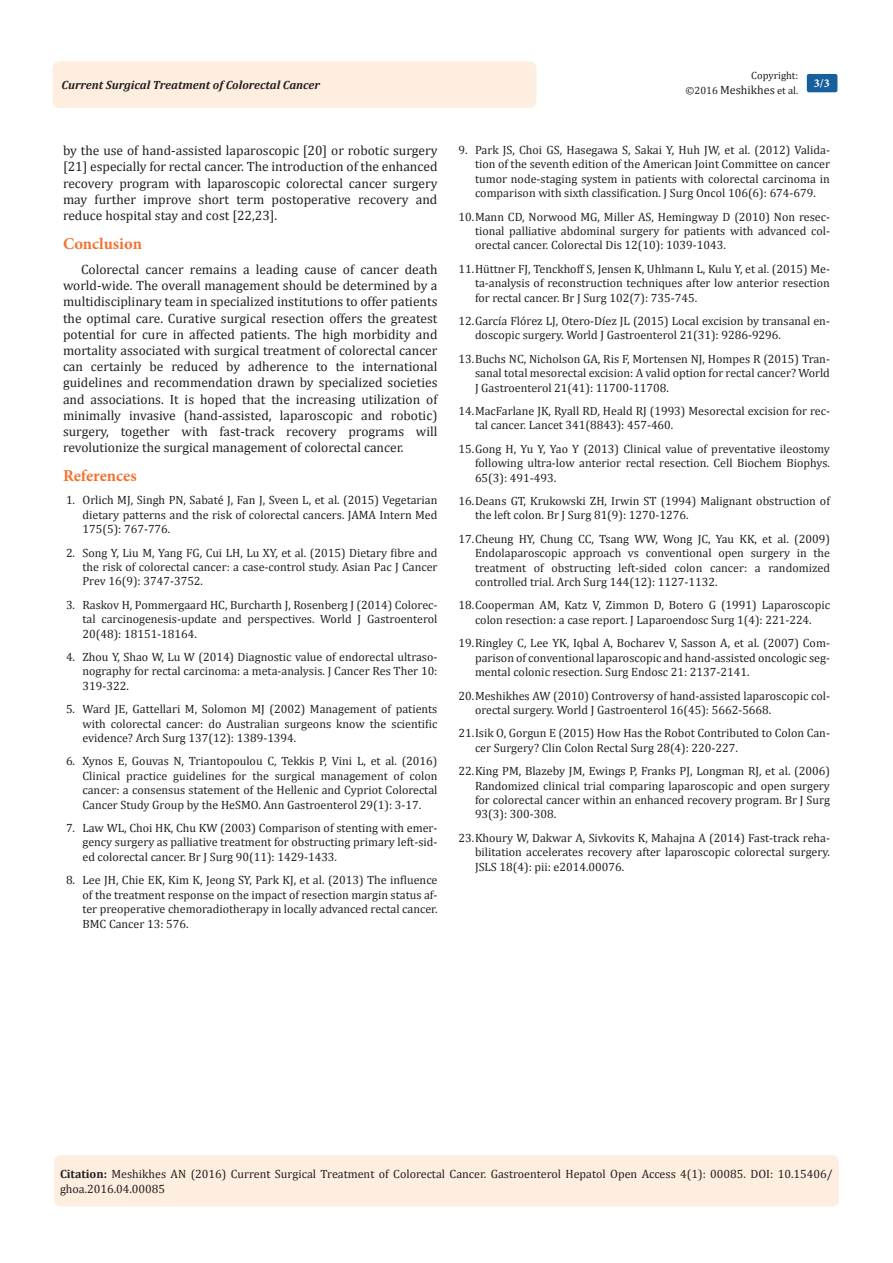
<style>
.page{position:relative;width:893px;height:1263px;background:#fff}
.page>*{position:absolute;margin:0;border:0;box-sizing:border-box;transform-origin:0 0}
.t1{font:700 16.5px "Minion Pro";letter-spacing:-.005em;color:#f37331}
.t2{font:13.5px/16.2px "Cambria";color:#231f20;text-align:justify}
.Citation{font:12px/14.4px "Cambria";color:#231f20;text-align:justify}
.t3{font:italic 700 12px "Cambria";color:#231f20}
.t4{font:700 12px "Minion Pro";color:#fff}
.t5{font:10.5px/14.4px "Cambria";color:#231f20;text-align:right}
.s1{font-size:12px}
.s2{font-weight:700}
</style>
<div class="page">
<div style="left:54px;top:1155px;width:785px;height:51px;background:#feeee0;border-radius:7px"></div>
<div style="left:53px;top:61px;width:484px;height:47px;background:#feeee0;border-radius:8px"></div>
<div style="left:807px;top:74px;width:30px;height:18px;background:#18609d;border-radius:2px"></div>
<p class="t5" style="left:686px;top:68px;width:114px">Copyright:<br>©2016 <span class="s1">Meshikhes</span> et al.</p>
<p class="t3" style="left:62px;top:77px;width:260px">Current Surgical Treatment of Colorectal Cancer</p>
<p class="t4" style="left:814px;top:75px;width:17px">3/3</p>
<p class="t2" style="left:63px;top:142px;width:376px">by the use of hand-assisted laparoscopic [20] or robotic surgery [21] especially for rectal cancer. The introduction of the enhanced recovery program with laparoscopic colorectal cancer surgery may further improve short term postoperative recovery and reduce hospital stay and cost [22,23].</p>
<p class="t1" style="left:63px;top:232px;width:81px">Conclusion</p>
<p class="t2" style="left:63px;top:261px;width:376px;text-indent:18px">Colorectal cancer remains a leading cause of cancer death world-wide. The overall management should be determined by a multidisciplinary team in specialized institutions to offer patients the optimal care. Curative surgical resection offers the greatest potential for cure in affected patients. The high morbidity and mortality associated with surgical treatment of colorectal cancer can certainly be reduced by adherence to the international guidelines and recommendation drawn by specialized societies and associations. It is hoped that the increasing utilization of minimally invasive (hand-assisted, laparoscopic and robotic) surgery, together with fast-track recovery programs will revolutionize the surgical management of colorectal cancer.</p>
<p class="t1" style="left:63px;top:464px;width:75px">References</p>
<p class="Citation" style="left:82px;top:493px;width:356px;text-indent:-16px">1. Orlich MJ, Singh PN, Sabaté J, Fan J, Sveen L, et al. (2015) Vegetarian dietary patterns and the risk of colorectal cancers. JAMA Intern Med 175(5): 767-776.</p>
<p class="Citation" style="left:82px;top:545px;width:356px;text-indent:-16px">2. Song Y, Liu M, Yang FG, Cui LH, Lu XY, et al. (2015) Dietary fibre and the risk of colorectal cancer: a case-control study. Asian Pac J Cancer Prev 16(9): 3747-3752.</p>
<p class="Citation" style="left:82px;top:597px;width:356px;text-indent:-16px">3. Raskov H, Pommergaard HC, Burcharth J, Rosenberg J (2014) Colorec&shy;tal carcinogenesis-update and perspectives. World J Gastroenterol 20(48): 18151-18164.</p>
<p class="Citation" style="left:82px;top:650px;width:356px;text-indent:-16px">4. Zhou Y, Shao W, Lu W (2014) Diagnostic value of endorectal ultraso&shy;nography for rectal carcinoma: a meta-analysis. J Cancer Res Ther 10:<br>319-322.</p>
<p class="Citation" style="left:82px;top:702px;width:356px;text-indent:-16px">5. Ward JE, Gattellari M, Solomon MJ (2002) Management of patients with colorectal cancer: do Australian surgeons know the scientific evidence? Arch Surg 137(12): 1389-1394.</p>
<p class="Citation" style="left:82px;top:754px;width:356px;text-indent:-16px">6. Xynos E, Gouvas N, Triantopoulou C, Tekkis P, Vini L, et al. (2016)<br>Clinical practice guidelines for the surgical management of colon cancer: a consensus statement of the Hellenic and Cypriot Colorectal Cancer Study Group by the HeSMO. Ann Gastroenterol 29(1): 3-17.</p>
<p class="Citation" style="left:82px;top:821px;width:356px;text-indent:-16px">7. Law WL, Choi HK, Chu KW (2003) Comparison of stenting with emer&shy;gency surgery as palliative treatment for obstructing primary left-sid&shy;ed colorectal cancer. Br J Surg 90(11): 1429-1433.</p>
<p class="Citation" style="left:82px;top:873px;width:356px;text-indent:-16px">8. Lee JH, Chie EK, Kim K, Jeong SY, Park KJ, et al. (2013) The influence of the treatment response on the impact of resection margin status af&shy;ter preoperative chemoradiotherapy in locally advanced rectal cancer.<br>BMC Cancer 13: 576.</p>
<p class="Citation" style="left:475px;top:143px;width:356px;text-indent:-16px">9. Park JS, Choi GS, Hasegawa S, Sakai Y, Huh JW, et al. (2012) Valida&shy;tion of the seventh edition of the American Joint Committee on cancer tumor node-staging system in patients with colorectal carcinoma in comparison with sixth classification. J Surg Oncol 106(6): 674-679.</p>
<p class="Citation" style="left:475px;top:209px;width:356px;text-indent:-16px">10.Mann CD, Norwood MG, Miller AS, Hemingway D (2010) Non resec&shy;tional palliative abdominal surgery for patients with advanced col&shy;orectal cancer. Colorectal Dis 12(10): 1039-1043.</p>
<p class="Citation" style="left:475px;top:261px;width:356px;text-indent:-16px">11.Hüttner FJ, Tenckhoff S, Jensen K, Uhlmann L, Kulu Y, et al. (2015) Me&shy;ta-analysis of reconstruction techniques after low anterior resection for rectal cancer. Br J Surg 102(7): 735-745.</p>
<p class="Citation" style="left:475px;top:314px;width:356px;text-indent:-16px">12.García Flórez LJ, Otero-Díez JL (2015) Local excision by transanal en&shy;doscopic surgery. World J Gastroenterol 21(31): 9286-9296.</p>
<p class="Citation" style="left:475px;top:351px;width:356px;text-indent:-16px">13.Buchs NC, Nicholson GA, Ris F, Mortensen NJ, Hompes R (2015) Tran&shy;sanal total mesorectal excision: A valid option for rectal cancer? World J Gastroenterol 21(41): 11700-11708.</p>
<p class="Citation" style="left:475px;top:404px;width:356px;text-indent:-16px">14.MacFarlane JK, Ryall RD, Heald RJ (1993) Mesorectal excision for rec&shy;tal cancer. Lancet 341(8843): 457-460.</p>
<p class="Citation" style="left:475px;top:441px;width:356px;text-indent:-16px">15.Gong H, Yu Y, Yao Y (2013) Clinical value of preventative ileostomy following ultra-low anterior rectal resection. Cell Biochem Biophys.<br>65(3): 491-493.</p>
<p class="Citation" style="left:475px;top:494px;width:356px;text-indent:-16px">16.Deans GT, Krukowski ZH, Irwin ST (1994) Malignant obstruction of the left colon. Br J Surg 81(9): 1270-1276.</p>
<p class="Citation" style="left:475px;top:531px;width:356px;text-indent:-16px">17.Cheung HY, Chung CC, Tsang WW, Wong JC, Yau KK, et al. (2009)<br>Endolaparoscopic approach vs conventional open surgery in the treatment of obstructing left-sided colon cancer: a randomized controlled trial. Arch Surg 144(12): 1127-1132.</p>
<p class="Citation" style="left:458px;top:598px;width:373px;text-align:center">18.Cooperman AM, Katz V, Zimmon D, Botero G (1991) Laparoscopic colon resection: a case report. J Laparoendosc Surg 1(4): 221-224.</p>
<p class="Citation" style="left:475px;top:636px;width:356px;text-indent:-16px">19.Ringley C, Lee YK, Iqbal A, Bocharev V, Sasson A, et al. (2007) Com&shy;parison of conventional laparoscopic and hand-assisted oncologic seg&shy;mental colonic resection. Surg Endosc 21: 2137-2141.</p>
<p class="Citation" style="left:475px;top:688px;width:356px;text-indent:-16px">20.Meshikhes AW (2010) Controversy of hand-assisted laparoscopic col&shy;orectal surgery. World J Gastroenterol 16(45): 5662-5668.</p>
<p class="Citation" style="left:475px;top:726px;width:356px;text-indent:-16px">21.Isik O, Gorgun E (2015) How Has the Robot Contributed to Colon Can&shy;cer Surgery? Clin Colon Rectal Surg 28(4): 220-227.</p>
<p class="Citation" style="left:475px;top:764px;width:356px;text-indent:-16px">22.King PM, Blazeby JM, Ewings P, Franks PJ, Longman RJ, et al. (2006)<br>Randomized clinical trial comparing laparoscopic and open surgery for colorectal cancer within an enhanced recovery program. Br J Surg 93(3): 300-308.</p>
<p class="Citation" style="left:475px;top:830px;width:356px;text-indent:-16px">23.Khoury W, Dakwar A, Sivkovits K, Mahajna A (2014) Fast-track reha&shy;bilitation accelerates recovery after laparoscopic colorectal surgery.<br>JSLS 18(4): pii: e2014.00076.</p>
<p class="Citation" style="left:60px;top:1167px;width:774px"><span class="s2">Citation:</span> Meshikhes AN (2016) Current Surgical Treatment of Colorectal Cancer. Gastroenterol Hepatol Open Access 4(1): 00085. DOI: 10.15406/ ghoa.2016.04.00085</p>
</div>
